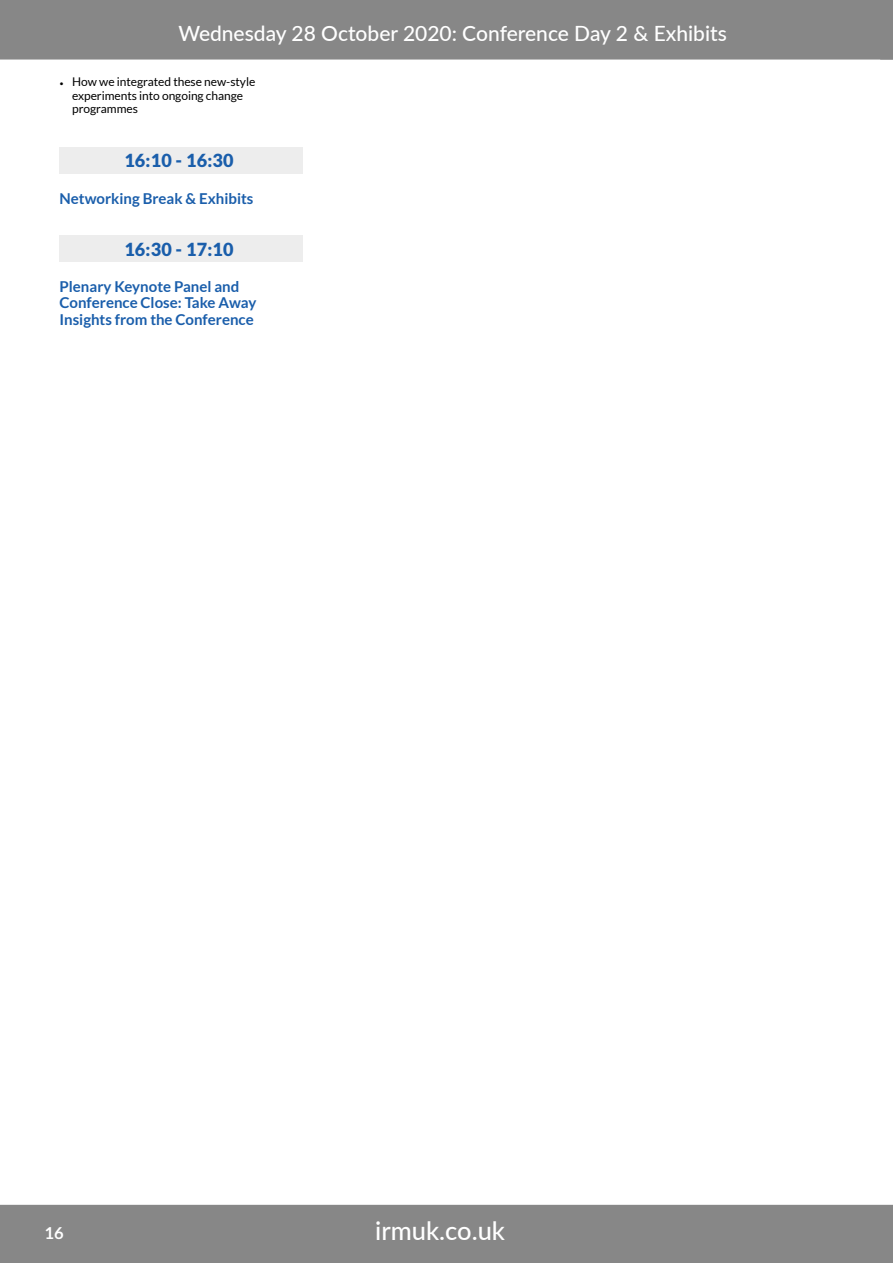
<style>
.page{position:relative;width:893px;height:1263px;background:#fff}
.page>*{position:absolute;margin:0;border:0;box-sizing:border-box;transform-origin:0 0}
.t1{font:500 25.5px "Lato";color:#fff}
.t2{font:500 21px "Lato";color:#fff}
.t3{font:900 18px "Lato";letter-spacing:.01em;color:#1a5eab}
.t4{font:700 16.5px "Lato";color:#fff}
.t5{font:700 15px/16.5px "Lato";color:#1a5eab}
.t6{font:12px/13.5px "Lato";letter-spacing:-.005em;color:#000}
.s1{font-size:7.5px}
</style>
<div class="page">
<div style="left:0;top:1205px;width:893px;height:58px;background:#878787"></div>
<div style="left:0;top:0;width:893px;height:60px;background:#878787"></div>
<div style="left:60px;top:147px;width:243px;height:27px;background:#ededed"></div>
<div style="left:60px;top:235px;width:243px;height:27px;background:#ededed"></div>
<h2 class="t2" style="left:178px;top:18px;width:550px">Wednesday 28 October 2020: Conference Day 2 &amp; Exhibits</h2>
<p class="t6" style="left:72px;top:75px;width:184px;text-indent:-13px"><span class="s1">•</span> How we integrated these new-style experiments into ongoing change programmes</p>
<p class="t3" style="left:124px;top:150px;width:111px">16:10 - 16:30</p>
<p class="t5" style="left:60px;top:190px;width:195px">Networking Break &amp; Exhibits</p>
<p class="t3" style="left:124px;top:238px;width:111px">16:30 - 17:10</p>
<p class="t5" style="left:60px;top:278px;width:198px">Plenary Keynote Panel and<br>Conference Close: Take Away<br>Insights from the Conference</p>
<p class="t4" style="left:44px;top:1223px;width:21px">16</p>
<h1 class="t1" style="left:375px;top:1212px;width:131px">irmuk.co.uk</h1>
</div>
